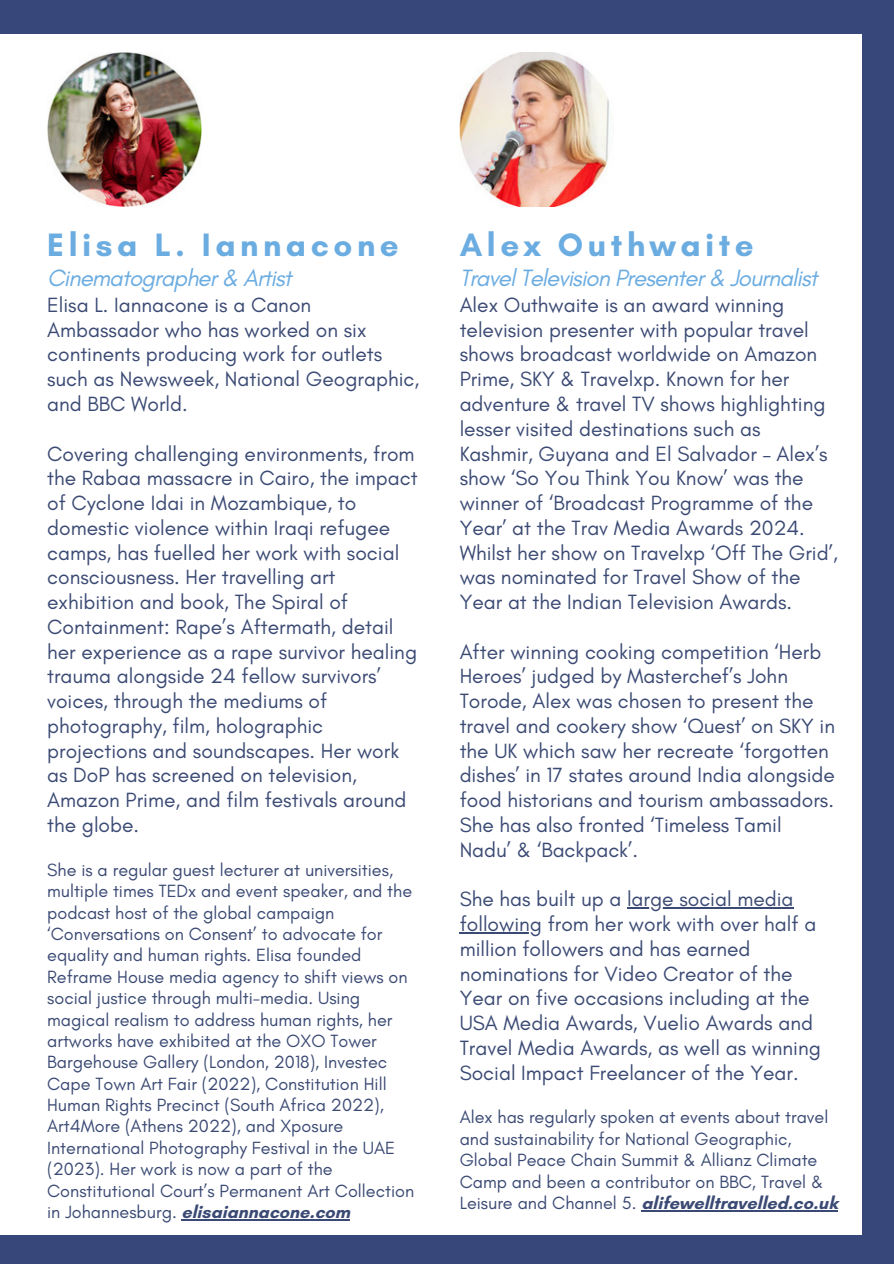
<style>
.page{position:relative;width:894px;height:1264px;background:#fff}
.page>*{position:absolute;margin:0;border:0;box-sizing:border-box;transform-origin:0 0}
.t1{font:700 33px "Glacial Indifference";letter-spacing:.135em;color:#6bace1}
.t2{font:italic 24px "Glacial Indifference";letter-spacing:-.04em;color:#6bace1}
.t3{font:21px/24.8px "Glacial Indifference";color:#3b4a74}
.t4{font:18px/21.3px "Glacial Indifference";color:#3b4a74}
.s1{font-weight:700}
</style>
<div class="page">
<div style="left:0;top:0;width:893px;height:1263px;background:#37477a"></div>
<div style="left:0;top:34px;width:861px;height:1200px;background:#fff"></div>
<hr style="left:181px;top:1219px;width:169px;height:1px;background:#3b4a74">
<img style="left:47px;top:53px;width:154px;height:154px">
<hr style="left:626px;top:907px;width:167px;height:1px;background:#3b4a74">
<hr style="left:459px;top:932px;width:83px;height:1px;background:#3b4a74">
<hr style="left:641px;top:1210px;width:196px;height:1px;background:#3b4a74">
<img style="left:459px;top:53px;width:150px;height:154px">
<p class="t1" style="left:47px;top:224px;width:353px">Elisa L. Iannacone</p>
<p class="t2" style="left:47px;top:263px;width:246px">Cinematographer &amp; Artist</p>
<p class="t3" style="left:47px;top:292px;width:373px">Elisa L. Iannacone is a Canon<br>Ambassador who has worked on six continents producing work for outlets such as Newsweek, National Geographic, and BBC World.</p>
<p class="t3" style="left:47px;top:441px;width:372px">Covering challenging environments, from the Rabaa massacre in Cairo, the impact of Cyclone Idai in Mozambique, to domestic violence within Iraqi refugee camps, has fuelled her work with social consciousness. Her travelling art exhibition and book, The Spiral of Containment: Rape’s Aftermath, detail her experience as a rape survivor healing trauma alongside 24 fellow survivors’ voices, through the mediums of photography, film, holographic projections and soundscapes. Her work as DoP has screened on television, Amazon Prime, and film festivals around the globe.</p>
<h1 class="t4" style="left:47px;top:858px;width:368px">She is a regular guest lecturer at universities, multiple times TEDx and event speaker, and the podcast host of the global campaign ‘Conversations on Consent’ to advocate for equality and human rights. Elisa founded Reframe House media agency to shift views on social justice through multi-media. Using magical realism to address human rights, her artworks have exhibited at the OXO Tower Bargehouse Gallery (London, 2018), Investec Cape Town Art Fair (2022), Constitution Hill Human Rights Precinct (South Africa 2022), Art4More (Athens 2022), and Xposure International Photography Festival in the UAE (2023). Her work is now a part of the Constitutional Court’s Permanent Art Collection in Johannesburg. <span class="s1">elisaiannacone.com</span></h1>
<h1 class="t1" style="left:459px;top:224px;width:295px">Alex Outhwaite</h1>
<h1 class="t2" style="left:459px;top:263px;width:359px">Travel Television Presenter &amp; Journalist</h1>
<h1 class="t3" style="left:459px;top:292px;width:379px">Alex Outhwaite is an award winning television presenter with popular travel shows broadcast worldwide on Amazon Prime, SKY &amp; Travelxp. Known for her adventure &amp; travel TV shows highlighting lesser visited destinations such as Kashmir, Guyana and El Salvador – Alex’s show ‘So You Think You Know’ was the winner of ‘Broadcast Programme of the Year’ at the Trav Media Awards 2024.<br>Whilst her show on Travelxp ‘Off The Grid’, was nominated for Travel Show of the Year at the Indian Television Awards.</h1>
<p class="t3" style="left:459px;top:639px;width:377px">After winning cooking competition ‘Herb Heroes’ judged by Masterchef’s John Torode, Alex was chosen to present the travel and cookery show ‘Quest’ on SKY in the UK which saw her recreate ‘forgotten dishes’ in 17 states around India alongside food historians and tourism ambassadors.<br>She has also fronted ‘Timeless Tamil Nadu’ &amp; ‘Backpack’.</p>
<h1 class="t3" style="left:459px;top:886px;width:335px">She has built up a large social media</h1>
<p class="t3" style="left:459px;top:911px;width:362px">following from her work with over half a million followers and has earned nominations for Video Creator of the Year on five occasions including at the USA Media Awards, Vuelio Awards and Travel Media Awards, as well as winning Social Impact Freelancer of the Year.</p>
<p class="t4" style="left:459px;top:1106px;width:379px">Alex has regularly spoken at events about travel and sustainability for National Geographic, Global Peace Chain Summit &amp; Allianz Climate Camp and been a contributor on BBC, Travel &amp; Leisure and Channel 5. <span class="s1">alifewelltravelled.co.uk</span></p>
</div>
